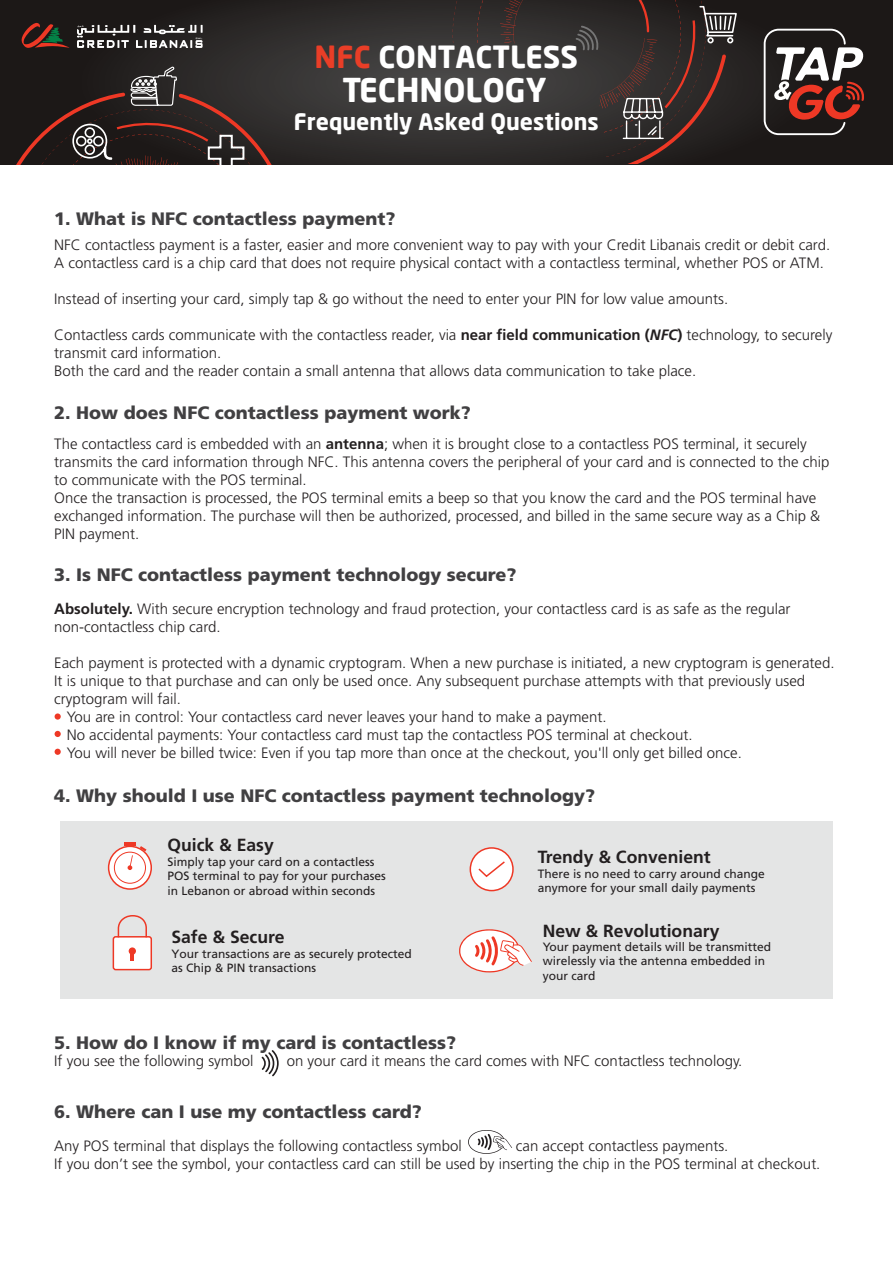
<style>
.page{position:relative;width:893px;height:1263px;background:#fff}
.page>*{position:absolute;margin:0;border:0;box-sizing:border-box;transform-origin:0 0}
.t1{font:700 32.25px "Neo Sans";color:#fff}
.t2{font:700 30px "Neo Sans";color:#fff}
.t3{font:700 22.5px "Neo Sans";color:#fff}
.t4{font:900 18px "Frutiger CE";color:#414042}
.t5{font:700 17.55px "Frutiger CE";color:#231f20}
.t6{font:300 15px/18px "Frutiger";color:#231f20}
.t7{font:12px/14.4px "Frutiger";color:#231f20}
.s1{color:#e93e27}
.s2{font-weight:700}
.s3{font-weight:700;font-style:italic}
</style>
<div class="page">
<div style="left:60px;top:821px;width:772px;height:177px;background:#e4e5e5"></div>
<svg style="left:262px;top:1050px;width:17px;height:26px"></svg>
<svg style="left:468px;top:1130px;width:44px;height:24px"></svg>
<div style="left:55px;top:713px;width:6px;height:7px;background:#ee3825;border-radius:50%"></div>
<svg style="left:55px;top:731px;width:6px;height:6px"></svg>
<svg style="left:55px;top:749px;width:6px;height:6px"></svg>
<svg style="left:109px;top:846px;width:42px;height:43px"></svg>
<div style="left:108px;top:846px;width:44px;height:44px;border:2px solid #ee3825;border-radius:50%"></div>
<div style="left:114px;top:852px;width:32px;height:32px;border:1px solid #ee3825;border-radius:50%"></div>
<svg style="left:140px;top:846px;width:6px;height:5px"></svg>
<hr style="left:124px;top:842px;width:12px;height:4px;background:#ee3825">
<svg style="left:128px;top:855px;width:5px;height:15px"></svg>
<div style="left:470px;top:848px;width:43px;height:42px;background:#fff;border-radius:50%"></div>
<div style="left:470px;top:847px;width:44px;height:44px;border:2px solid #ee3825;border-radius:50%"></div>
<svg style="left:478px;top:861px;width:27px;height:17px"></svg>
<div style="left:113px;top:937px;width:38px;height:32px;background:#fff;border-radius:2px"></div>
<svg style="left:130px;top:954px;width:4px;height:6px"></svg>
<div style="left:113px;top:936px;width:39px;height:34px;border:2px solid #ee3825;border-radius:2px"></div>
<div style="left:129px;top:947px;width:7px;height:8px;background:#ee3825;border-radius:50%"></div>
<svg style="left:118px;top:915px;width:29px;height:22px"></svg>
<svg style="left:459px;top:929px;width:73px;height:43px"></svg>
<svg style="left:0;top:0;width:893px;height:164px;background:#2a2827"></svg>
<svg style="left:18px;top:23px;width:52px;height:27px"></svg>
<svg style="left:77px;top:25px;width:126px;height:23px"></svg>
<svg style="left:763px;top:28px;width:102px;height:108px;background:#5f4845"></svg>
<svg style="left:453px;top:0;width:285px;height:164px;background:#383231"></svg>
<svg style="left:6px;top:60px;width:280px;height:105px;background:#342927"></svg>
<h2 class="t2" style="left:315px;top:37px;width:265px"><span class="s1">NFC</span> CONTACTLESS</h2>
<h1 class="t1" style="left:343px;top:69px;width:206px">TECHNOLOGY</h1>
<h3 class="t3" style="left:294px;top:107px;width:307px">Frequently Asked Questions</h3>
<p class="t4" style="left:54px;top:208px;width:343px">1. What is NFC contactless payment?</p>
<p class="t6" style="left:54px;top:236px;width:777px">NFC contactless payment is a faster, easier and more convenient way to pay with your Credit Libanais credit or debit card.<br>A contactless card is a chip card that does not require physical contact with a contactless terminal, whether POS or ATM.</p>
<p class="t6" style="left:54px;top:290px;width:676px">Instead of inserting your card, simply tap &amp; go without the need to enter your PIN for low value amounts.</p>
<p class="t6" style="left:54px;top:326px;width:780px">Contactless cards communicate with the contactless reader, via <span class="s2">near field communication (</span><span class="s3">NFC</span><span class="s2">)</span> technology, to securely transmit card information.<br>Both the card and the reader contain a small antenna that allows data communication to take place.</p>
<p class="t4" style="left:54px;top:402px;width:418px">2. How does NFC contactless payment work?</p>
<p class="t6" style="left:54px;top:434px;width:777px">The contactless card is embedded with an <span class="s2">antenna</span>; when it is brought close to a contactless POS terminal, it securely transmits the card information through NFC. This antenna covers the peripheral of your card and is connected to the chip to communicate with the POS terminal.<br>Once the transaction is processed, the POS terminal emits a beep so that you know the card and the POS terminal have exchanged information. The purchase will then be authorized, processed, and billed in the same secure way as a Chip &amp; PIN payment.</p>
<p class="t4" style="left:54px;top:564px;width:464px">3. Is NFC contactless payment technology secure?</p>
<p class="t6" style="left:54px;top:600px;width:738px"><span class="s2">Absolutely.</span> With secure encryption technology and fraud protection, your contactless card is as safe as the regular non-contactless chip card.</p>
<p class="t6" style="left:54px;top:654px;width:782px">Each payment is protected with a dynamic cryptogram. When a new purchase is initiated, a new cryptogram is generated.</p>
<p class="t6" style="left:54px;top:672px;width:753px">It is unique to that purchase and can only be used once. Any subsequent purchase attempts with that previously used</p>
<p class="t6" style="left:54px;top:690px;width:128px">cryptogram will fail.</p>
<p class="t6" style="left:67px;top:708px;width:541px">You are in control: Your contactless card never leaves your hand to make a payment.</p>
<p class="t6" style="left:67px;top:726px;width:627px">No accidental payments: Your contactless card must tap the contactless POS terminal at checkout.</p>
<p class="t6" style="left:67px;top:744px;width:677px">You will never be billed twice: Even if you tap more than once at the checkout, you'll only get billed once.</p>
<p class="t4" style="left:54px;top:785px;width:542px">4. Why should I use NFC contactless payment technology?</p>
<p class="t5" style="left:167px;top:835px;width:108px">Quick &amp; Easy</p>
<p class="t7" style="left:167px;top:854px;width:220px">Simply tap your card on a contactless<br>POS terminal to pay for your purchases in Lebanon or abroad within seconds</p>
<p class="t5" style="left:538px;top:847px;width:174px">Trendy &amp; Convenient</p>
<p class="t7" style="left:538px;top:866px;width:229px">There is no need to carry around change anymore for your small daily payments</p>
<p class="t5" style="left:171px;top:927px;width:114px">Safe &amp; Secure</p>
<p class="t7" style="left:171px;top:946px;width:242px">Your transactions are as securely protected as Chip &amp; PIN transactions</p>
<p class="t5" style="left:543px;top:920px;width:178px">New &amp; Revolutionary</p>
<p class="t7" style="left:543px;top:939px;width:230px">Your payment details will be transmitted wirelessly via the antenna embedded in your card</p>
<p class="t4" style="left:54px;top:1031px;width:403px">5. How do I know if my card is contactless?</p>
<p class="t6" style="left:54px;top:1052px;width:201px">If you see the following symbol</p>
<p class="t6" style="left:287px;top:1052px;width:457px">on your card it means the card comes with NFC contactless technology.</p>
<p class="t4" style="left:54px;top:1100px;width:369px">6. Where can I use my contactless card?</p>
<p class="t6" style="left:54px;top:1136px;width:409px">Any POS terminal that displays the following contactless symbol</p>
<p class="t6" style="left:54px;top:1136px;width:768px;text-indent:462px">can accept contactless payments.<br>If you don’t see the symbol, your contactless card can still be used by inserting the chip in the POS terminal at checkout.</p>
</div>
